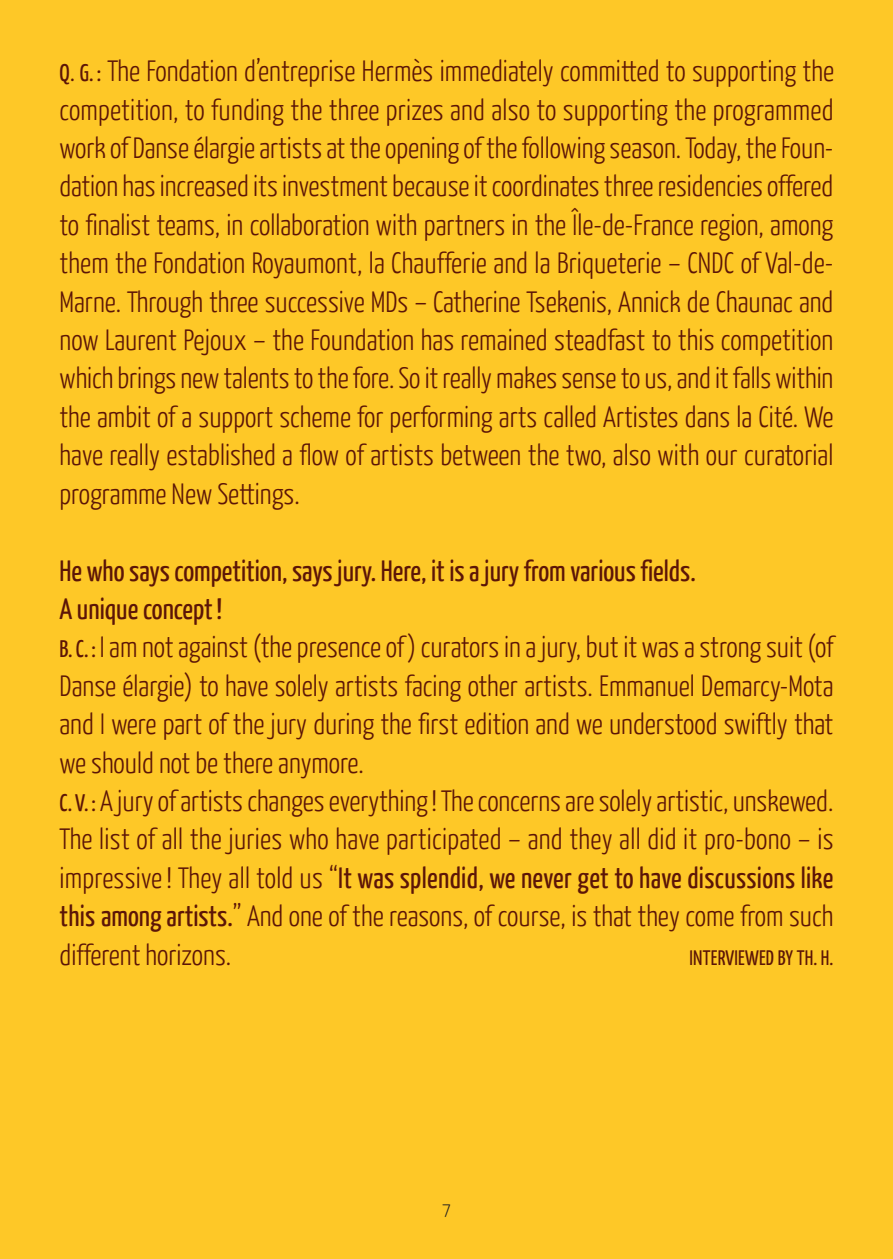
<style>
.page{position:relative;width:893px;height:1259px;background:#fec827}
.page>*{position:absolute;margin:0;border:0;box-sizing:border-box;transform-origin:0 0}
.t1{font:300 29.4px/38.4px "Yanone Kaffeesatz";color:#5c1507;text-align:justify}
.t2{font:21px "Yanone Kaffeesatz";letter-spacing:.01em;color:#5c1507}
.t3{font:300 18px "TT Rounds Condensed";color:#231f20}
.s1{font-weight:400;font-size:24px}
.s2{font-weight:400}
</style>
<div class="page">
<p class="t1" style="left:60px;top:51px;width:776px"><span class="s1">Q</span>. <span class="s1">G. :</span> The Fondation d’entreprise Hermès immediately committed to supporting the competition, to funding the three prizes and also to supporting the programmed work of Danse élargie artists at the opening of the following season. Today, the Foun&shy;dation has increased its investment because it coordinates three residencies offered to finalist teams, in collaboration with partners in the Île-de-France region, among them the Fondation Royaumont, la Chaufferie and la Briqueterie – CNDC of Val-de-Marne. Through three successive MDs – Catherine Tsekenis, Annick de Chaunac and now Laurent Pejoux – the Foundation has remained steadfast to this competition which brings new talents to the fore. So it really makes sense to us, and it falls within the ambit of a support scheme for performing arts called Artistes dans la Cité. We have really established a flow of artists between the two, also with our curatorial programme New Settings.</p>
<p class="t1" style="left:60px;top:550px;width:775px;text-align:left"><span class="s2">He who says competition, says jury. Here, it is a jury from various fields.<br>A unique concept!<br></span><span class="s1">B. C. :</span> I am not against (the presence of ) curators in a jury, but it was a strong suit (of Danse élargie) to have solely artists facing other artists. Emmanuel Demarcy-Mota and I were part of the jury during the first edition and we understood swiftly that we should not be there anymore.<br><span class="s1">C. V. :</span> A jury of artists changes everything ! The concerns are solely artistic, unskewed.<br>The list of all the juries who have participated – and they all did it pro-bono – is impressive! They all told us “<span class="s2">It was splendid, we never get to have discussions like this among artists.</span>” And one of the reasons, of course, is that they come from such different horizons.</p>
<p class="t2" style="left:690px;top:944px;width:145px">INTERVIEWED BY TH. H.</p>
<p class="t3" style="left:442px;top:1198px;width:10px">7</p>
</div>
